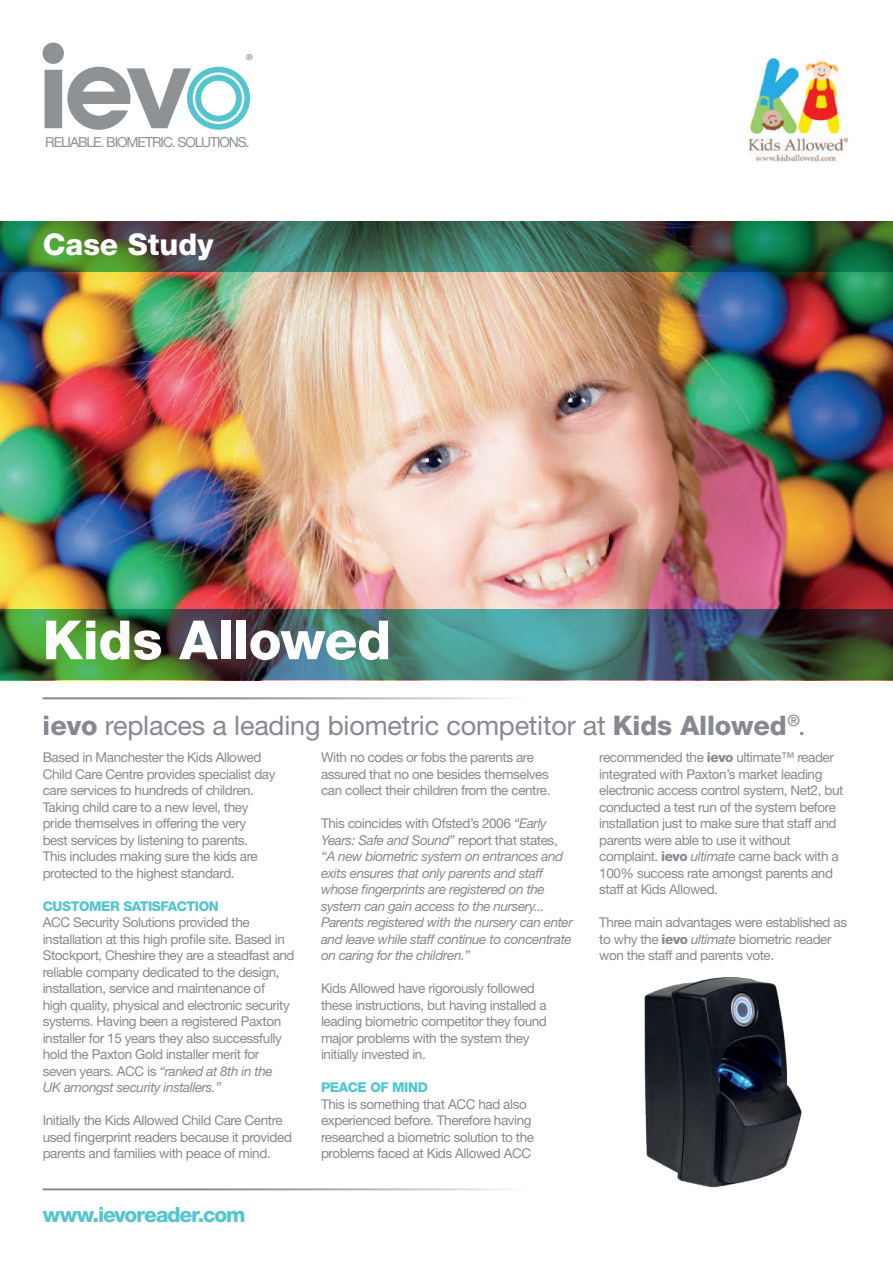
<style>
.page{position:relative;width:893px;height:1263px;background:#fff}
.page>*{position:absolute;margin:0;border:0;box-sizing:border-box;transform-origin:0 0}
.t1{font:800 54px "Helvetica Neue LT Std";letter-spacing:-.005em;color:#fff}
.t2{font:800 30px "Helvetica Neue LT Std";letter-spacing:.005em;color:#fff}
.t3{font:27px "Helvetica Neue LT Std";letter-spacing:-.005em;color:#86898f}
.t4{font:800 21px "Helvetica Neue LT Std";letter-spacing:-.05em;color:#54c5cf}
.t5{font:19.05px "Myriad Pro";color:#8f9294}
.t6{font:13.95px "Helvetica Neue LT Std";letter-spacing:-.08em;color:#8f9294}
.t7{font:13.5px/16.5px "Helvetica Neue LT Std";letter-spacing:-.03em;color:#86898f}
.t8{font:italic 13.5px/16.5px "Helvetica Neue LT Std";letter-spacing:-.03em;color:#86898f}
.t9{font:800 13.5px "Helvetica Neue LT Std";letter-spacing:-.03em;color:#54c5cf}
.s1{font-weight:800}
.s2{font-style:italic}
.s3{font-style:normal}
</style>
<div class="page">
<img style="left:0;top:271px;width:893px;height:339px">
<img style="left:644px;top:977px;width:158px;height:211px">
<img style="left:747px;top:57px;width:101px;height:105px">
<img style="left:0;top:610px;width:893px;height:70px">
<img style="left:0;top:221px;width:893px;height:50px">
<hr style="left:43px;top:1188px;width:804px;height:2px;background:#86898f">
<hr style="left:43px;top:697px;width:804px;height:2px;background:#86898f">
<svg style="left:43px;top:43px;width:207px;height:87px"></svg>
<h3 class="t5" style="left:246px;top:49px;width:9px">®</h3>
<p class="t6" style="left:45px;top:134px;width:206px">RELIABLE. BIOMETRIC. SOLUTIONS.</p>
<h2 class="t2" style="left:43px;top:226px;width:173px">Case Study</h2>
<h1 class="t1" style="left:43px;top:608px;width:350px">Kids Allowed</h1>
<h3 class="t3" style="left:43px;top:710px;width:765px"><span class="s1">ievo</span> replaces a leading biometric competitor at <span class="s1">Kids Allowed</span><sup>®</sup>.</h3>
<p class="t7" style="left:43px;top:749px;width:234px">Based in Manchester the Kids Allowed Child Care Centre provides specialist day care services to hundreds of children.<br>Taking child care to a new level, they pride themselves in offering the very<br>best services by listening to parents.<br>This includes making sure the kids are protected to the highest standard.</p>
<p class="t9" style="left:43px;top:898px;width:178px">CUSTOMER SATISFACTION</p>
<p class="t7" style="left:43px;top:914px;width:253px">ACC Security Solutions provided the installation at this high profile site. Based in Stockport, Cheshire they are a steadfast and reliable company dedicated to the design, installation, service and maintenance of<br>high quality, physical and electronic security systems. Having been a registered Paxton installer for 15 years they also successfully hold the Paxton Gold installer merit for seven years. ACC is <span class="s2">“ranked at 8th in the<br>UK amongst security installers.”</span></p>
<p class="t7" style="left:43px;top:1112px;width:251px">Initially the Kids Allowed Child Care Centre used fingerprint readers because it provided parents and families with peace of mind.</p>
<p class="t7" style="left:321px;top:749px;width:231px">With no codes or fobs the parents are assured that no one besides themselves can collect their children from the centre.</p>
<p class="t8" style="left:321px;top:815px;width:253px"><span class="s3">This coincides with Ofsted’s 2006</span> “Early Years: Safe and Sound” <span class="s3">report that states, </span>“A new biometric system on entrances and exits ensures that only parents and staff whose fingerprints are registered on the system can gain access to the nursery...<br>Parents registered with the nursery can enter and leave while staff continue to concentrate on caring for the children.”</p>
<p class="t7" style="left:321px;top:980px;width:227px">Kids Allowed have rigorously followed these instructions, but having installed a leading biometric competitor they found major problems with the system they initially invested in.</p>
<p class="t9" style="left:321px;top:1079px;width:108px">PEACE OF MIND</p>
<p class="t7" style="left:321px;top:1095px;width:215px">This is something that ACC had also experienced before. Therefore having researched a biometric solution to the problems faced at Kids Allowed ACC</p>
<p class="t7" style="left:599px;top:749px;width:246px">recommended the <span class="s1">ievo</span> ultimate™ reader integrated with Paxton’s market leading electronic access control system, Net2, but conducted a test run of the system before installation just to make sure that staff and parents were able to use it without complaint. <span class="s1">ievo</span> <span class="s2">ultimate</span> came back with a 100% success rate amongst parents and staff at Kids Allowed.</p>
<p class="t7" style="left:599px;top:914px;width:249px">Three main advantages were established as to why the <span class="s1">ievo</span> <span class="s2">ultimate</span> biometric reader won the staff and parents vote.</p>
<h3 class="t4" style="left:43px;top:1202px;width:204px">www.ievoreader.com</h3>
</div>
